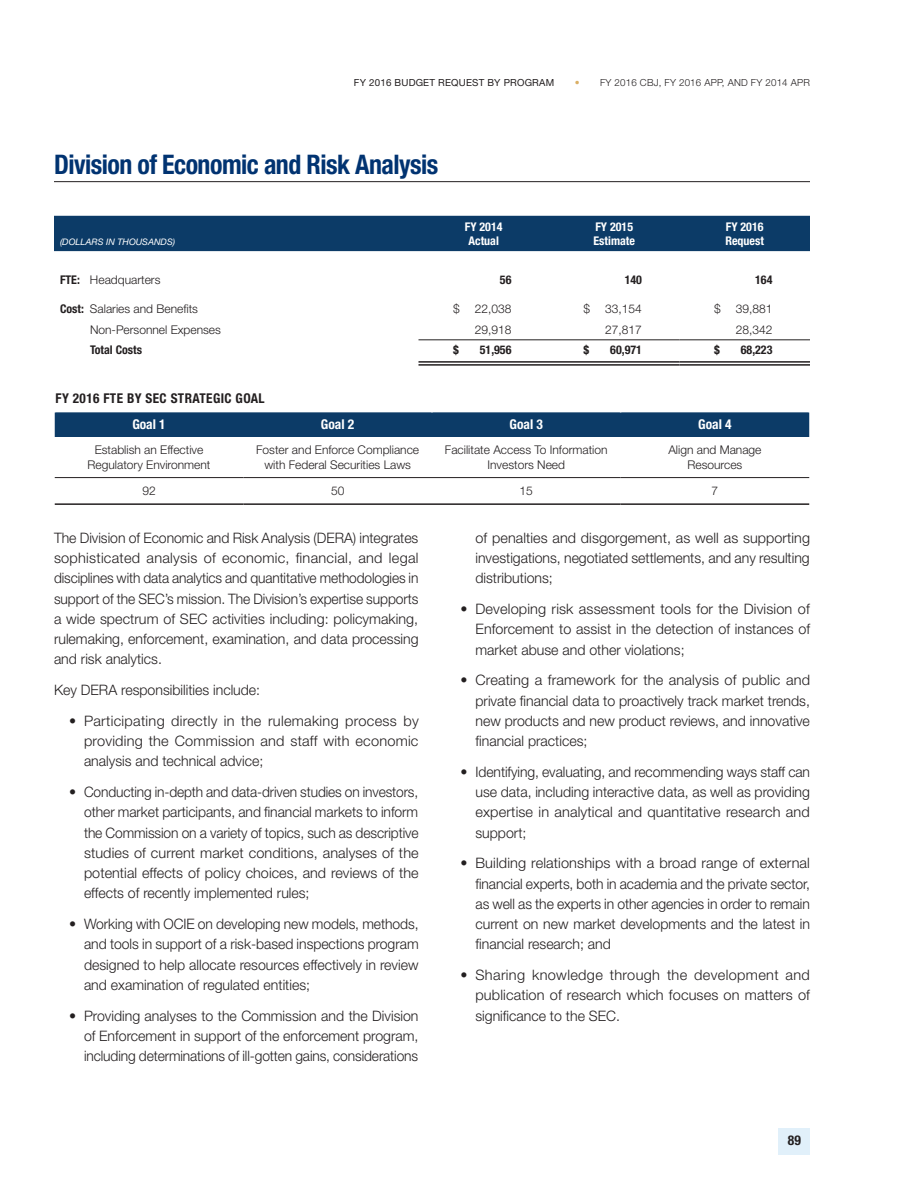
<style>
.page{position:relative;width:918px;height:1188px;background:#fff}
.page>*{position:absolute;margin:0;border:0;box-sizing:border-box;transform-origin:0 0}
.t1{font:700 condensed 27px "Helvetica Neue LT Std";letter-spacing:-.02em;color:#013371;scale:.96 1}
.t2{font:300 14.4px/20.2px "Helvetica Neue LT Std";color:#231f20;text-align:justify}
.P_AfterH1{font:700 condensed 13.5px "Helvetica Neue LT Std";letter-spacing:.03em;color:#231f20}
.Table_ColHead{font:700 condensed 13.5px "Helvetica Neue LT Std";color:#fff}
.Table-Data_centered{font:300 12px/14.4px "Helvetica Neue LT Std";color:#231f20;text-align:center}
.Table-RowHead{font:300 12px "Helvetica Neue LT Std";color:#231f20}
.Table_ColHead-2{font:700 condensed 12px "Helvetica Neue LT Std";color:#fff}
.Table-Numbers{font:300 12px "Helvetica Neue LT Std";color:#231f20}
.Table-Numbers-2{font:700 condensed 12px "Helvetica Neue LT Std";color:#231f20}
.Table-RowHead_bold{font:700 condensed 12px "Helvetica Neue LT Std";color:#231f20}
.t3{font:300 9.75px "Helvetica Neue LT Std";letter-spacing:.02em;color:#231f20}
.t4{font:9.75px "Helvetica Neue LT Std";letter-spacing:.02em;color:#231f20}
.Table-Dollars_in_Tho{font:italic 9px "Helvetica Neue LT Std";color:#fff}
.s1{color:#daaf65}
.s2{font-weight:700;font-stretch:condensed}
</style>
<div class="page">
<hr style="left:54px;top:181px;width:756px;height:1px;background:#231f20">
<div style="left:54px;top:216px;width:756px;height:35px;background:#0c3b67"></div>
<hr style="left:418px;top:339px;width:131px;height:1px;background:#231f20">
<hr style="left:549px;top:339px;width:131px;height:1px;background:#231f20">
<hr style="left:680px;top:339px;width:130px;height:1px;background:#231f20">
<hr style="left:418px;top:361px;width:131px;height:2px;background:#231f20">
<hr style="left:418px;top:364px;width:131px;height:2px;background:#231f20">
<hr style="left:549px;top:361px;width:131px;height:2px;background:#231f20">
<hr style="left:549px;top:364px;width:131px;height:2px;background:#231f20">
<hr style="left:680px;top:361px;width:130px;height:2px;background:#231f20">
<hr style="left:680px;top:364px;width:130px;height:2px;background:#231f20">
<hr style="left:432px;top:477px;width:189px;height:1px;background:#231f20">
<hr style="left:621px;top:477px;width:188px;height:1px;background:#231f20">
<hr style="left:55px;top:477px;width:188px;height:1px;background:#231f20">
<hr style="left:243px;top:477px;width:189px;height:1px;background:#231f20">
<hr style="left:55px;top:503px;width:188px;height:2px;background:#231f20">
<hr style="left:243px;top:503px;width:189px;height:2px;background:#231f20">
<hr style="left:432px;top:503px;width:189px;height:2px;background:#231f20">
<hr style="left:621px;top:503px;width:188px;height:2px;background:#231f20">
<div style="left:54px;top:412px;width:756px;height:25px;background:#0c3b67"></div>
<div style="left:779px;top:1128px;width:31px;height:26px;background:#e1f0fa"></div>
<p class="t4" style="left:354px;top:76px;width:202px">FY 2016 BUDGET REQUEST BY PROGRAM</p>
<p class="t3" style="left:575px;top:76px;width:237px"><span class="s1">•</span> FY 2016 CBJ, FY 2016 APP, AND FY 2014 APR</p>
<h1 class="t1" style="left:54px;top:148px;width:402px">Division of Economic and Risk Analysis</h1>
<p class="Table-Dollars_in_Tho" style="left:60px;top:237px;width:117px">(DOLLARS IN THOUSANDS)</p>
<p class="Table_ColHead-2" style="left:465px;top:219px;width:39px">FY 2014</p>
<p class="Table_ColHead-2" style="left:469px;top:234px;width:32px">Actual</p>
<p class="Table_ColHead-2" style="left:595px;top:219px;width:39px">FY 2015</p>
<p class="Table_ColHead-2" style="left:593px;top:234px;width:43px">Estimate</p>
<p class="Table_ColHead-2" style="left:726px;top:219px;width:39px">FY 2016</p>
<p class="Table_ColHead-2" style="left:725px;top:234px;width:40px">Request</p>
<p class="Table-RowHead" style="left:60px;top:272px;width:102px"><span class="s2">FTE:</span> Headquarters</p>
<p class="Table-Numbers-2" style="left:500px;top:272px;width:13px">56</p>
<p class="Table-Numbers-2" style="left:625px;top:272px;width:19px">140</p>
<p class="Table-Numbers-2" style="left:755px;top:272px;width:19px">164</p>
<p class="Table-RowHead" style="left:60px;top:302px;width:140px"><span class="s2">Cost:</span> Salaries and Benefits</p>
<p class="Table-Numbers" style="left:453px;top:302px;width:8px">$</p>
<p class="Table-Numbers" style="left:475px;top:302px;width:38px">22,038</p>
<p class="Table-Numbers" style="left:584px;top:302px;width:8px">$</p>
<p class="Table-Numbers" style="left:605px;top:302px;width:38px">33,154</p>
<p class="Table-Numbers" style="left:714px;top:302px;width:8px">$</p>
<p class="Table-Numbers" style="left:736px;top:302px;width:38px">39,881</p>
<p class="Table-RowHead" style="left:90px;top:322px;width:132px">Non-Personnel Expenses</p>
<p class="Table-Numbers" style="left:475px;top:322px;width:38px">29,918</p>
<p class="Table-Numbers" style="left:605px;top:322px;width:38px">27,817</p>
<p class="Table-Numbers" style="left:736px;top:322px;width:38px">28,342</p>
<p class="Table-RowHead_bold" style="left:90px;top:343px;width:54px">Total Costs</p>
<p class="Table-Numbers-2" style="left:453px;top:343px;width:7px">$</p>
<p class="Table-Numbers-2" style="left:480px;top:343px;width:33px">51,956</p>
<p class="Table-Numbers-2" style="left:584px;top:343px;width:7px">$</p>
<p class="Table-Numbers-2" style="left:610px;top:343px;width:33px">60,971</p>
<p class="Table-Numbers-2" style="left:714px;top:343px;width:7px">$</p>
<p class="Table-Numbers-2" style="left:741px;top:343px;width:33px">68,223</p>
<p class="P_AfterH1" style="left:56px;top:390px;width:211px">FY 2016 FTE BY SEC STRATEGIC GOAL</p>
<p class="Table_ColHead" style="left:132px;top:417px;width:35px">Goal 1</p>
<p class="Table_ColHead" style="left:321px;top:417px;width:35px">Goal 2</p>
<p class="Table_ColHead" style="left:510px;top:417px;width:35px">Goal 3</p>
<p class="Table_ColHead" style="left:698px;top:417px;width:35px">Goal 4</p>
<p class="Table-Data_centered" style="left:88px;top:442px;width:124px">Establish an Effective<br>Regulatory Environment</p>
<p class="Table-Data_centered" style="left:256px;top:442px;width:164px">Foster and Enforce Compliance</p>
<p class="Table-Data_centered" style="left:445px;top:442px;width:164px">Facilitate Access To Information<br>Investors Need</p>
<p class="Table-Data_centered" style="left:668px;top:442px;width:95px">Align and Manage<br>Resources</p>
<p class="Table-Data_centered" style="left:264px;top:457px;width:148px">with Federal Securities Laws</p>
<p class="Table-Data_centered" style="left:142px;top:483px;width:15px">92</p>
<p class="Table-Data_centered" style="left:331px;top:483px;width:15px">50</p>
<p class="Table-Data_centered" style="left:520px;top:483px;width:15px">15</p>
<p class="Table-Data_centered" style="left:712px;top:483px;width:8px">7</p>
<p class="t2" style="left:54px;top:527px;width:366px">The Division of Economic and Risk Analysis (DERA) integrates sophisticated analysis of economic, financial, and legal disciplines with data analytics and quantitative methodologies in support of the SEC’s mission. The Division’s expertise supports a wide spectrum of SEC activities including: policymaking, rulemaking, enforcement, examination, and data processing and risk analytics.</p>
<p class="t2" style="left:54px;top:679px;width:208px">Key DERA responsibilities include:</p>
<p class="t2" style="left:84px;top:710px;width:336px;text-indent:-15px">• Participating directly in the rulemaking process by providing the Commission and staff with economic analysis and technical advice;</p>
<p class="t2" style="left:84px;top:781px;width:336px;text-indent:-15px">• Conducting in-depth and data-driven studies on investors, other market participants, and financial markets to inform the Commission on a variety of topics, such as descriptive studies of current market conditions, analyses of the potential effects of policy choices, and reviews of the effects of recently implemented rules;</p>
<p class="t2" style="left:84px;top:913px;width:336px;text-indent:-15px">• Working with OCIE on developing new models, methods, and tools in support of a risk-based inspections program designed to help allocate resources effectively in review and examination of regulated entities;</p>
<p class="t2" style="left:84px;top:1005px;width:336px;text-indent:-15px">• Providing analyses to the Commission and the Division of Enforcement in support of the enforcement program, including determinations of ill-gotten gains, considerations</p>
<p class="t2" style="left:476px;top:527px;width:336px">of penalties and disgorgement, as well as supporting investigations, negotiated settlements, and any resulting distributions;</p>
<p class="t2" style="left:476px;top:598px;width:336px;text-indent:-15px">• Developing risk assessment tools for the Division of Enforcement to assist in the detection of instances of market abuse and other violations;</p>
<p class="t2" style="left:476px;top:670px;width:336px;text-indent:-15px">• Creating a framework for the analysis of public and private financial data to proactively track market trends, new products and new product reviews, and innovative financial practices;</p>
<p class="t2" style="left:476px;top:761px;width:336px;text-indent:-15px">• Identifying, evaluating, and recommending ways staff can use data, including interactive data, as well as providing expertise in analytical and quantitative research and support;</p>
<p class="t2" style="left:476px;top:853px;width:336px;text-indent:-15px">• Building relationships with a broad range of external financial experts, both in academia and the private sector, as well as the experts in other agencies in order to remain current on new market developments and the latest in financial research; and</p>
<p class="t2" style="left:476px;top:964px;width:336px;text-indent:-15px">• Sharing knowledge through the development and publication of research which focuses on matters of significance to the SEC.</p>
<p class="P_AfterH1" style="left:788px;top:1132px;width:14px">89</p>
</div>
